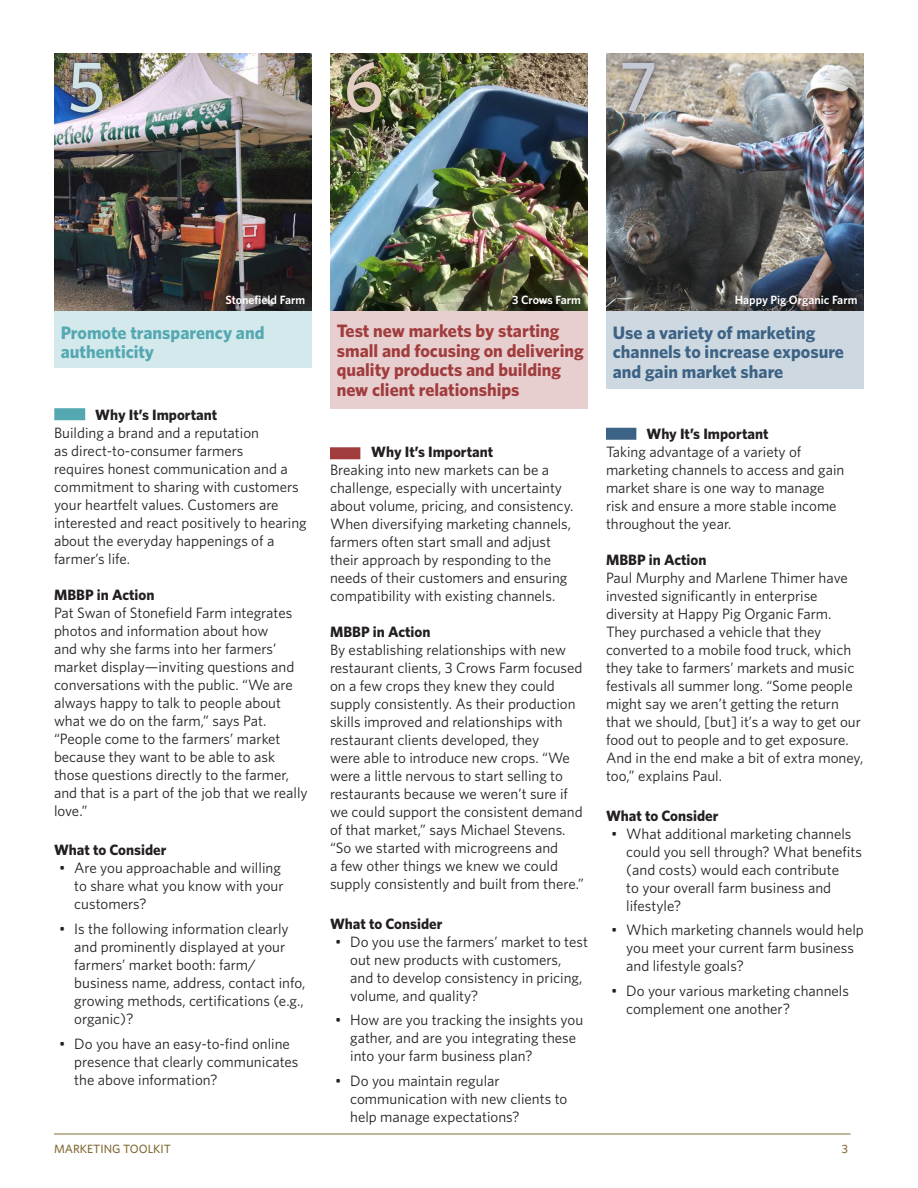
<style>
.page{position:relative;width:918px;height:1188px;background:#fff}
.page>*{position:absolute;margin:0;border:0;box-sizing:border-box;transform-origin:0 0}
.t1{font:500 72px "Whitney";color:#cfe3e8}
.t2{font:500 72px "Whitney";color:#e3cdc2}
.t3{font:500 72px "Whitney";color:#c5c8d5}
.t4{font:700 18px/19.5px "Whitney";color:#a13c3d}
.t5{font:700 18px/19.5px "Whitney";color:#3c6385}
.t6{font:700 18px/19.5px "Whitney";color:#54a8b2}
.t7{font:15px/18px "Whitney";color:#231f20}
.t8{font:700 15px "Whitney";color:#231f20}
.t9{font:600 12px "Whitney";color:#fff}
.t10{font:500 12px "Whitney";color:#836c37}
</style>
<div class="page">
<hr style="left:54px;top:1134px;width:796px;height:1px;background:#836c37">
<div style="left:606px;top:311px;width:258px;height:78px;background:#ced8e0"></div>
<div style="left:330px;top:311px;width:258px;height:97px;background:#e7cecf"></div>
<img style="left:54px;top:53px;width:258px;height:258px">
<div style="left:64px;top:55px;width:46px;height:65px;background:#231f20;opacity:.75"></div>
<img style="left:330px;top:53px;width:258px;height:258px">
<div style="left:340px;top:55px;width:49px;height:65px;background:#231f20;opacity:.75"></div>
<img style="left:606px;top:53px;width:258px;height:258px">
<div style="left:615px;top:55px;width:47px;height:64px;background:#231f20;opacity:.75"></div>
<div style="left:54px;top:311px;width:258px;height:57px;background:#d4e9eb"></div>
<div style="left:330px;top:447px;width:30px;height:12px;background:#a13c3d"></div>
<div style="left:54px;top:408px;width:31px;height:12px;background:#54a8b2"></div>
<div style="left:606px;top:428px;width:30px;height:12px;background:#3c6385"></div>
<h1 class="t1" style="left:68px;top:39px;width:39px">5</h1>
<h1 class="t2" style="left:344px;top:39px;width:42px">6</h1>
<h1 class="t3" style="left:620px;top:39px;width:40px">7</h1>
<p class="t9" style="left:225px;top:292px;width:81px">Stonefield Farm</p>
<p class="t6" style="left:61px;top:322px;width:205px">Promote transparency and authenticity</p>
<p class="t8" style="left:95px;top:404px;width:124px">Why It’s Important</p>
<p class="t7" style="left:54px;top:423px;width:254px">Building a brand and a reputation<br>as direct-to-consumer farmers<br>requires honest communication and a commitment to sharing with customers your heartfelt values. Customers are interested and react positively to hearing about the everyday happenings of a farmer’s life.</p>
<p class="t8" style="left:54px;top:584px;width:102px">MBBP in Action</p>
<p class="t7" style="left:54px;top:603px;width:255px">Pat Swan of Stonefield Farm integrates photos and information about how<br>and why she farms into her farmers’ market display—inviting questions and conversations with the public. “We are always happy to talk to people about what we do on the farm,” says Pat. “People come to the farmers’ market because they want to be able to ask those questions directly to the farmer, and that is a part of the job that we really love.”</p>
<p class="t8" style="left:54px;top:840px;width:114px">What to Consider</p>
<p class="t7" style="left:74px;top:859px;width:211px;text-indent:-15px">• Are you approachable and willing to share what you know with your customers?</p>
<p class="t7" style="left:74px;top:919px;width:233px;text-indent:-15px">• Is the following information clearly and prominently displayed at your farmers’ market booth: farm/ business name, address, contact info, growing methods, certifications (e.g., organic)?</p>
<p class="t7" style="left:74px;top:1034px;width:226px;text-indent:-15px">• Do you have an easy-to-find online presence that clearly communicates the above information?</p>
<p class="t9" style="left:512px;top:292px;width:70px">3 Crows Farm</p>
<p class="t4" style="left:337px;top:321px;width:248px">Test new markets by starting small and focusing on delivering quality products and building new client relationships</p>
<p class="t8" style="left:371px;top:442px;width:124px">Why It’s Important</p>
<p class="t7" style="left:330px;top:460px;width:245px">Breaking into new markets can be a challenge, especially with uncertainty about volume, pricing, and consistency.<br>When diversifying marketing channels, farmers often start small and adjust their approach by responding to the needs of their customers and ensuring compatibility with existing channels.</p>
<p class="t8" style="left:330px;top:622px;width:102px">MBBP in Action</p>
<p class="t7" style="left:330px;top:640px;width:256px">By establishing relationships with new restaurant clients, 3 Crows Farm focused on a few crops they knew they could supply consistently. As their production skills improved and relationships with restaurant clients developed, they<br>were able to introduce new crops. “We were a little nervous to start selling to restaurants because we weren’t sure if we could support the consistent demand of that market,” says Michael Stevens. “So we started with microgreens and<br>a few other things we knew we could supply consistently and built from there.”</p>
<p class="t8" style="left:330px;top:913px;width:114px">What to Consider</p>
<p class="t7" style="left:350px;top:932px;width:239px;text-indent:-15px">• Do you use the farmers’ market to test out new products with customers, and to develop consistency in pricing, volume, and quality?</p>
<p class="t7" style="left:350px;top:1011px;width:234px;text-indent:-15px">• How are you tracking the insights you gather, and are you integrating these into your farm business plan?</p>
<p class="t7" style="left:350px;top:1072px;width:219px;text-indent:-15px">• Do you maintain regular communication with new clients to help manage expectations?</p>
<p class="t9" style="left:735px;top:292px;width:124px">Happy Pig Organic Farm</p>
<p class="t5" style="left:613px;top:322px;width:233px">Use a variety of marketing channels to increase exposure and gain market share</p>
<p class="t8" style="left:646px;top:424px;width:124px">Why It’s Important</p>
<p class="t7" style="left:606px;top:442px;width:240px">Taking advantage of a variety of marketing channels to access and gain market share is one way to manage risk and ensure a more stable income throughout the year.</p>
<p class="t8" style="left:606px;top:550px;width:102px">MBBP in Action</p>
<p class="t7" style="left:606px;top:568px;width:259px">Paul Murphy and Marlene Thimer have invested significantly in enterprise diversity at Happy Pig Organic Farm.<br>They purchased a vehicle that they converted to a mobile food truck, which they take to farmers’ markets and music festivals all summer long. “Some people might say we aren’t getting the return that we should, [but] it’s a way to get our food out to people and to get exposure.<br>And in the end make a bit of extra money, too,” explains Paul.</p>
<p class="t8" style="left:606px;top:805px;width:114px">What to Consider</p>
<p class="t7" style="left:626px;top:824px;width:237px;text-indent:-15px">• What additional marketing channels could you sell through? What benefits (and costs) would each contribute<br>to your overall farm business and lifestyle?</p>
<p class="t7" style="left:626px;top:921px;width:239px;text-indent:-15px">• Which marketing channels would help you meet your current farm business and lifestyle goals?</p>
<p class="t7" style="left:626px;top:982px;width:224px;text-indent:-15px">• Do your various marketing channels complement one another?</p>
<p class="t10" style="left:54px;top:1141px;width:119px">MARKETING TOOLKIT</p>
<p class="t10" style="left:842px;top:1141px;width:8px">3</p>
</div>
